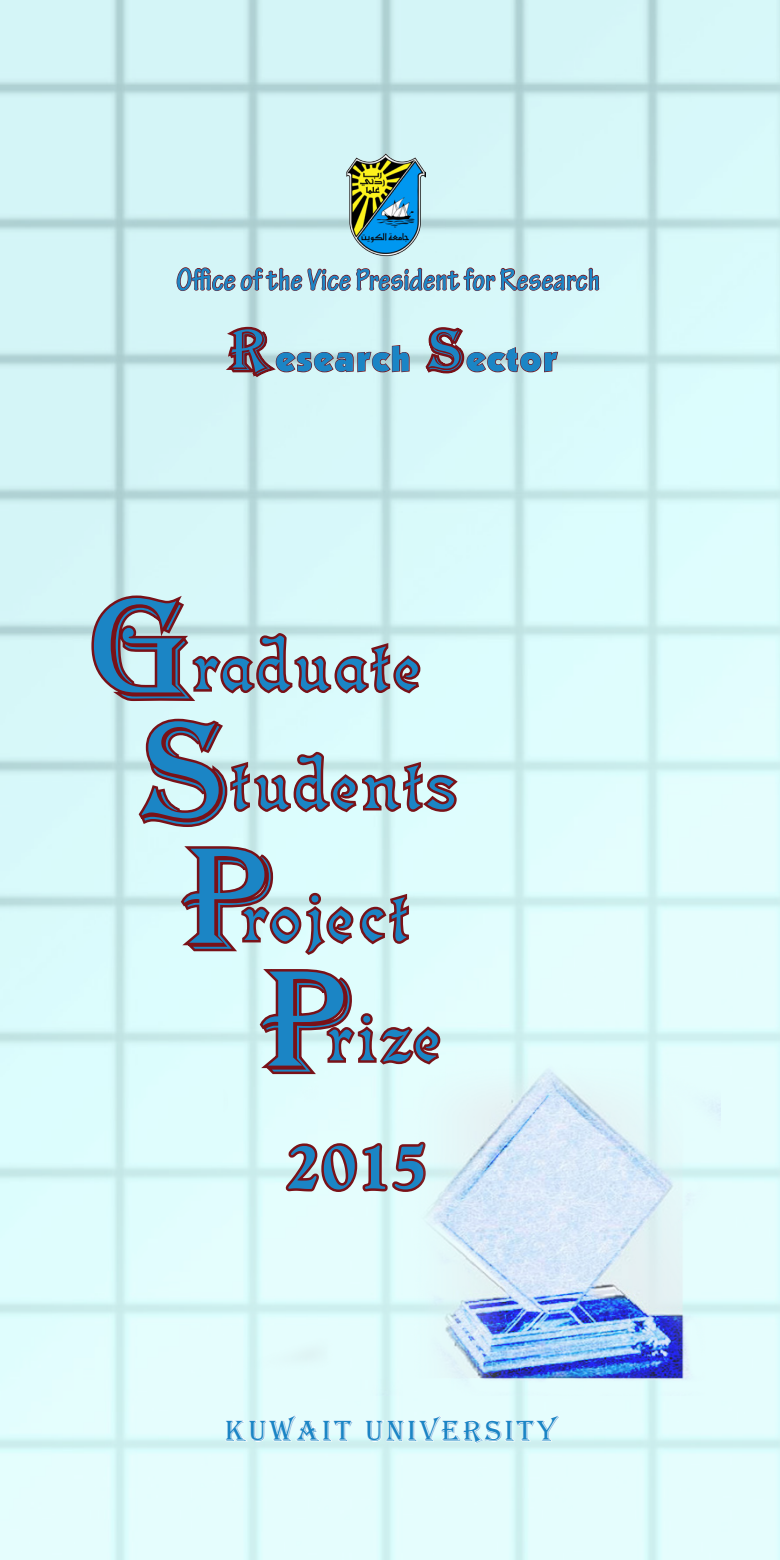
<style>
.page{position:relative;width:780px;height:1560px;background:#fff}
.page>*{position:absolute;margin:0;border:0;box-sizing:border-box;transform-origin:0 0}
.t1{font:150px "Algerian";color:#1b85c5}
.t2{font:85px "Isabella";letter-spacing:.04em;color:#1b85c5}
.t3{font:800 62.5px "Goudy Old Style BT";color:#1b85c5}
.t4{font:900 35px "Kabel IT Cby BT";letter-spacing:.05em;color:#1b85c5}
.t5{font:700 condensed 32.5px "Tekton Pro";color:#1b85c5}
.t6{font:30px "Algerian";letter-spacing:.1em;color:#1b85c5}
.s1{font-family:"Algerian";font-weight:400;font-size:60px}
.s2{font-family:"Algerian";font-size:150px}
</style>
<div class="page">
<img style="left:0;top:0;width:780px;height:1559px">
<svg style="left:175px;top:841px;width:236px;height:116px;background:#bebabc"></svg>
<svg style="left:136px;top:716px;width:325px;height:114px;background:#bebbbd"></svg>
<svg style="left:89px;top:590px;width:335px;height:114px;background:#bab6b8"></svg>
<svg style="left:254px;top:963px;width:190px;height:100px;background:#bdb3b5"></svg>
<svg style="left:176px;top:266px;width:424px;height:28px;background:#bcbabd"></svg>
<svg style="left:422px;top:323px;width:137px;height:54px;background:#bbbdc0"></svg>
<img style="left:346px;top:153px;width:79px;height:104px">
<svg style="left:219px;top:301px;width:191px;height:80px;background:#c2cfd2"></svg>
<svg style="left:224px;top:1414px;width:129px;height:28px"></svg>
<svg style="left:364px;top:1414px;width:196px;height:29px"></svg>
<img style="left:0;top:1063px;width:720px;height:331px">
<p class="t5" style="left:176px;top:260px;width:425px">Office of the Vice President for Research</p>
<p class="t4" style="left:230px;top:337px;width:328px"><span class="s1">R</span> esearch <span class="s1">S</span>ector</p>
<h1 class="t1" style="left:90px;top:565px;width:104px">G</h1>
<h2 class="t2" style="left:192px;top:612px;width:231px">raduate</h2>
<h2 class="t2" style="left:143px;top:731px;width:316px"><span class="s2">S</span>tudents</h2>
<h2 class="t2" style="left:183px;top:863px;width:227px"><span class="s2">P</span>roject</h2>
<h2 class="t2" style="left:262px;top:983px;width:181px"><span class="s2">P</span>rize</h2>
<h3 class="t3" style="left:286px;top:1128px;width:143px">2015</h3>
<p class="t6" style="left:225px;top:1413px;width:333px">KUWAIT UNIVERSITY</p>
</div>
